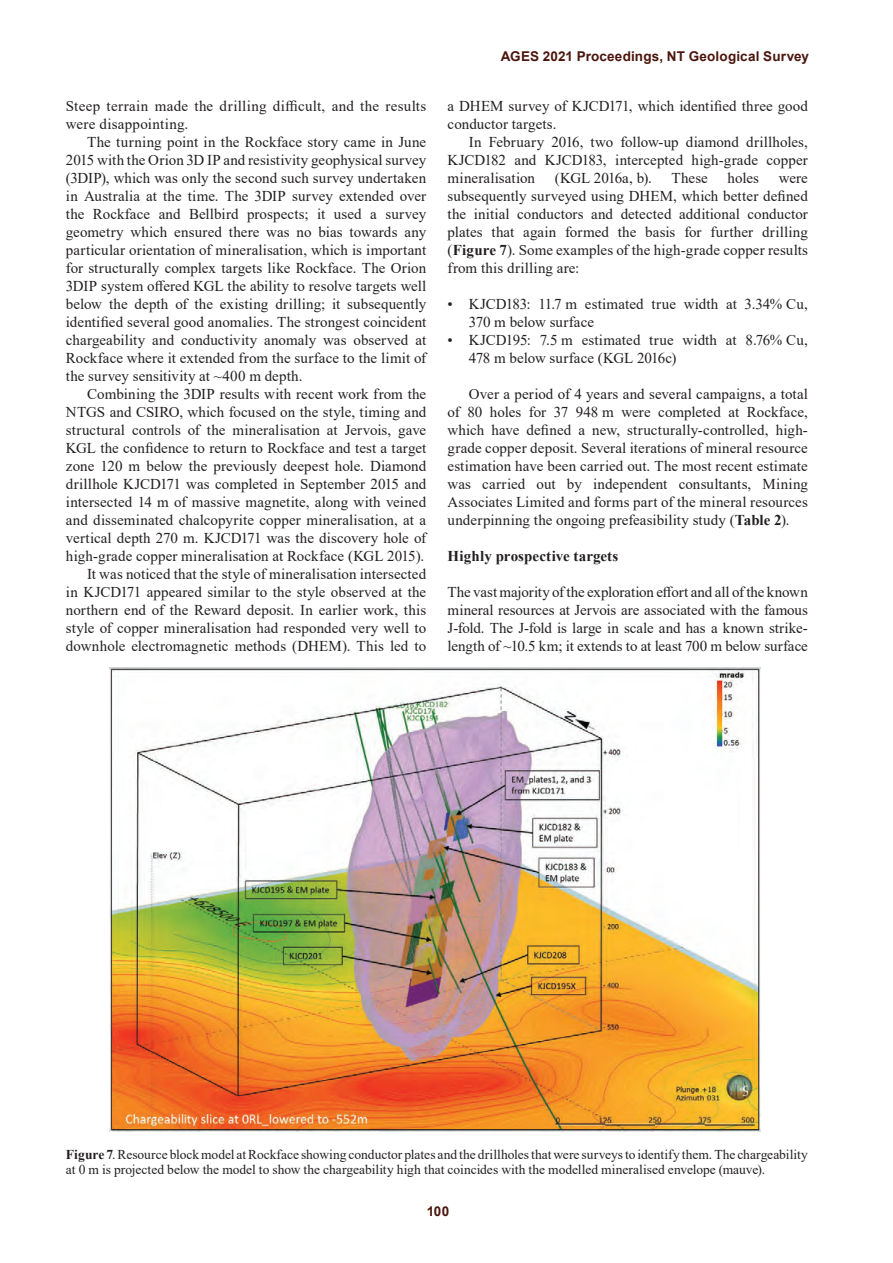
<style>
.page{position:relative;width:893px;height:1263px;background:#fff}
.page>*{position:absolute;margin:0;border:0;box-sizing:border-box;transform-origin:0 0}
.AGES_____Body_text{font:15px/18px "Times New Roman";letter-spacing:.005em;color:#231f20;text-align:justify}
.AGES_____Body_text_I{font:15px/18px "Times New Roman";letter-spacing:-.005em;color:#231f20;text-align:justify}
.AGES_____Heading_Lev{font:700 15px "Times New Roman";letter-spacing:.01em;color:#231f20}
.AGES_____Body_text-2{font:15px "Times New Roman";letter-spacing:-.025em;color:#231f20}
.AGES_____Figure_Capt{font:13.5px/15px "Times New Roman";color:#231f20}
.t1{font:700 13.5px "Arial";letter-spacing:.01em;color:#4b160d}
.s1{font-weight:700}
</style>
<div class="page">
<img style="left:109px;top:668px;width:651px;height:463px">
<p class="AGES_____Body_text" style="left:66px;top:96px;width:362px">Steep terrain made the drilling difficult, and the results were disappointing.</p>
<p class="AGES_____Body_text" style="left:66px;top:132px;width:362px;text-indent:21px">The turning point in the Rockface story came in June 2015 with the Orion 3D IP and resistivity geophysical survey (3DIP), which was only the second such survey undertaken in Australia at the time. The 3DIP survey extended over the Rockface and Bellbird prospects; it used a survey geometry which ensured there was no bias towards any particular orientation of mineralisation, which is important for structurally complex targets like Rockface. The Orion 3DIP system offered KGL the ability to resolve targets well below the depth of the existing drilling; it subsequently identified several good anomalies. The strongest coincident chargeability and conductivity anomaly was observed at Rockface where it extended from the surface to the limit of the survey sensitivity at ~400 m depth.</p>
<p class="AGES_____Body_text" style="left:66px;top:384px;width:362px;text-indent:21px">Combining the 3DIP results with recent work from the NTGS and CSIRO, which focused on the style, timing and structural controls of the mineralisation at Jervois, gave KGL the confidence to return to Rockface and test a target zone 120 m below the previously deepest hole. Diamond drillhole KJCD171 was completed in September 2015 and intersected 14 m of massive magnetite, along with veined and disseminated chalcopyrite copper mineralisation, at a vertical depth 270 m. KJCD171 was the discovery hole of high-grade copper mineralisation at Rockface (KGL 2015).</p>
<p class="AGES_____Body_text" style="left:66px;top:564px;width:362px;text-indent:21px">It was noticed that the style of mineralisation intersected in KJCD171 appeared similar to the style observed at the northern end of the Reward deposit. In earlier work, this style of copper mineralisation had responded very well to downhole electromagnetic methods (DHEM). This led to</p>
<p class="t1" style="left:501px;top:46px;width:310px">AGES 2021 Proceedings, NT Geological Survey</p>
<p class="AGES_____Body_text" style="left:448px;top:96px;width:362px">a DHEM survey of KJCD171, which identified three good conductor targets.</p>
<p class="AGES_____Body_text" style="left:448px;top:132px;width:362px;text-indent:21px">In February 2016, two follow-up diamond drillholes, KJCD182 and KJCD183, intercepted high-grade copper mineralisation</p>
<p class="AGES_____Body_text-2" style="left:555px;top:167px;width:99px">(KGL 2016a, b).</p>
<p class="AGES_____Body_text" style="left:671px;top:168px;width:38px">These</p>
<p class="AGES_____Body_text" style="left:728px;top:168px;width:33px">holes</p>
<p class="AGES_____Body_text" style="left:448px;top:168px;width:362px;text-indent:331px">were subsequently surveyed using DHEM, which better defined the initial conductors and detected additional conductor plates that again formed the basis for further drilling (<span class="s1">Figure 7</span>). Some examples of the high-grade copper results from this drilling are:</p>
<p class="AGES_____Body_text" style="left:469px;top:294px;width:341px;text-indent:-21px">• KJCD183: 11.7 m estimated true width at 3.34% Cu,<br>370 m below surface</p>
<p class="AGES_____Body_text" style="left:469px;top:330px;width:341px;text-indent:-21px">• KJCD195: 7.5 m estimated true width at 8.76% Cu,<br>478 m below surface (KGL 2016c)</p>
<p class="AGES_____Body_text" style="left:448px;top:384px;width:362px;text-indent:21px">Over a period of 4 years and several campaigns, a total of 80 holes for 37 948 m were completed at Rockface, which have defined a new, structurally-controlled, high&shy;grade copper deposit. Several iterations of mineral resource estimation have been carried out. The most recent estimate was carried out by independent consultants, Mining Associates Limited and forms part of the mineral resources underpinning the ongoing prefeasibility study (<span class="s1">Table 2</span>).</p>
<p class="AGES_____Heading_Lev" style="left:448px;top:545px;width:172px">Highly prospective targets</p>
<p class="AGES_____Body_text_I" style="left:448px;top:582px;width:362px">The vast majority of the exploration effort and all of the known mineral resources at Jervois are associated with the famous J-fold. The J-fold is large in scale and has a known strike&shy;length of ~10.5 km; it extends to at least 700 m below surface</p>
<p class="AGES_____Figure_Capt" style="left:66px;top:1147px;width:743px"><span class="s1">Figure 7</span>. Resource block model at Rockface showing conductor plates and the drillholes that were surveys to identify them. The chargeability at 0 m is projected below the model to show the chargeability high that coincides with the modelled mineralised envelope (mauve).</p>
<p class="t1" style="left:427px;top:1202px;width:24px">100</p>
</div>
